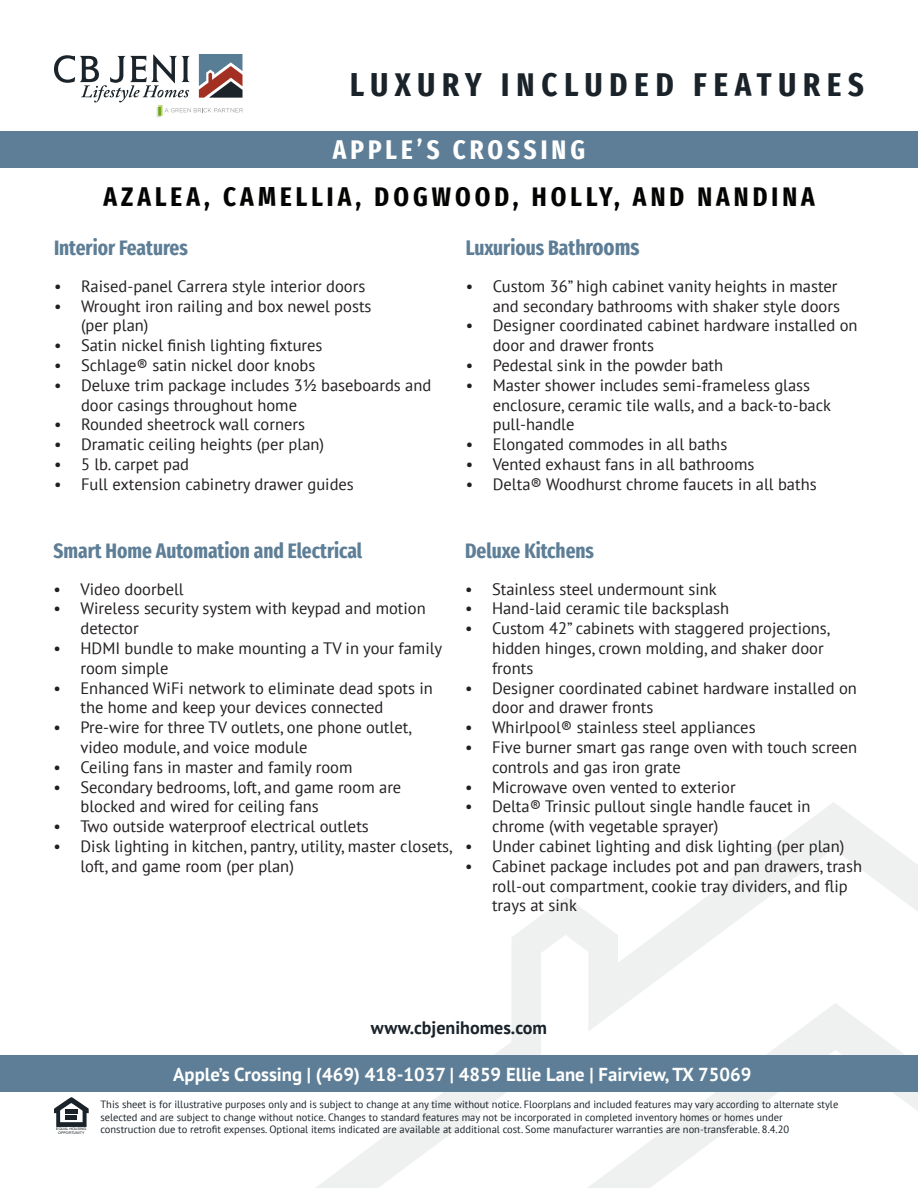
<style>
.page{position:relative;width:918px;height:1188px;background:#fff}
.page>*{position:absolute;margin:0;border:0;box-sizing:border-box;transform-origin:0 0}
.t1{font:700 extra-condensed 33px "Fira Sans";letter-spacing:.21em;color:#1a232a}
.t2{font:700 extra-condensed 27px "Fira Sans";letter-spacing:.15em;color:#040503}
.t3{font:700 extra-condensed 27px "Fira Sans";letter-spacing:.15em;color:#fff}
.t4{font:700 extra-condensed 21px "Fira Sans";color:#5d7e96}
.t5{font:700 18.75px "PT Sans";color:#fff}
.t6{font:700 18px "PT Sans";color:#1a232a}
.t7{font:16.5px/19.8px "PT Sans";color:#231f20}
.t8{font:10.5px/12.6px "PT Sans";color:#1a232a}
.t9{font:3.45px/3.4px "Helvetica";color:#1a232a;text-align:center;scale:1.04 1}
.s1{font-size:22.5px}
</style>
<div class="page">
<div style="left:0;top:132px;width:918px;height:36px;background:#5d7e96"></div>
<svg style="left:315px;top:802px;width:603px;height:386px"></svg>
<svg style="left:587px;top:1003px;width:331px;height:185px"></svg>
<svg style="left:54px;top:1097px;width:35px;height:30px"></svg>
<hr style="left:65px;top:1110px;width:12px;height:4px;background:#1a232a">
<div style="left:66px;top:1115px;width:11px;height:5px;background:#1a232a"></div>
<svg style="left:54px;top:54px;width:189px;height:63px"></svg>
<div style="left:0;top:1056px;width:918px;height:36px;background:#5d7e96"></div>
<p class="t1" style="left:350px;top:57px;width:515px">LUXURY INCLUDED FEATURES</p>
<p class="t3" style="left:333px;top:127px;width:254px">APPLE’S CROSSING</p>
<p class="t2" style="left:103px;top:174px;width:713px">AZALEA, CAMELLIA, DOGWOOD, HOLLY, AND NANDINA</p>
<p class="t4" style="left:54px;top:231px;width:135px">Interior Features</p>
<p class="t7" style="left:54px;top:276px;width:313px">• Raised-panel Carrera style interior doors</p>
<p class="t7" style="left:81px;top:296px;width:292px;text-indent:-27px">• Wrought iron railing and box newel posts (per plan)</p>
<p class="t7" style="left:54px;top:335px;width:270px">• Satin nickel finish lighting fixtures</p>
<p class="t7" style="left:54px;top:355px;width:263px">• Schlage® satin nickel door knobs</p>
<p class="t7" style="left:81px;top:375px;width:352px;text-indent:-27px">• Deluxe trim package includes 31/2 baseboards and door casings throughout home</p>
<p class="t7" style="left:54px;top:414px;width:253px">• Rounded sheetrock wall corners</p>
<p class="t7" style="left:54px;top:434px;width:272px">• Dramatic ceiling heights (per plan)</p>
<p class="t7" style="left:54px;top:454px;width:137px">• 5 lb. carpet pad</p>
<p class="t7" style="left:54px;top:474px;width:301px">• Full extension cabinetry drawer guides</p>
<p class="t4" style="left:466px;top:231px;width:175px">Luxurious Bath<span class="s1">rooms</span></p>
<p class="t7" style="left:466px;top:276px;width:376px;text-align:right">• Custom 36” high cabinet vanity heights in master and secondary bathrooms with shaker style doors</p>
<p class="t7" style="left:493px;top:315px;width:366px;text-indent:-27px">• Designer coordinated cabinet hardware installed on door and drawer fronts</p>
<p class="t7" style="left:466px;top:355px;width:259px">• Pedestal sink in the powder bath</p>
<p class="t7" style="left:493px;top:375px;width:340px;text-indent:-27px">• Master shower includes semi-frameless glass enclosure, ceramic tile walls, and a back-to-back pull-handle</p>
<p class="t7" style="left:466px;top:434px;width:263px">• Elongated commodes in all baths</p>
<p class="t7" style="left:466px;top:454px;width:290px">• Vented exhaust fans in all bathrooms</p>
<p class="t7" style="left:466px;top:474px;width:352px">• Delta® Woodhurst chrome faucets in all baths</p>
<p class="t4" style="left:53px;top:533px;width:310px">Smart Home Automation and Electrical</p>
<p class="t7" style="left:53px;top:579px;width:132px">• Video doorbell</p>
<p class="t7" style="left:80px;top:598px;width:347px;text-indent:-27px">• Wireless security system with keypad and motion detector</p>
<p class="t7" style="left:80px;top:638px;width:363px;text-indent:-27px">• HDMI bundle to make mounting a TV in your family room simple</p>
<p class="t7" style="left:80px;top:678px;width:354px;text-indent:-27px">• Enhanced WiFi network to eliminate dead spots in the home and keep your devices connected</p>
<p class="t7" style="left:80px;top:717px;width:333px;text-indent:-27px">• Pre-wire for three TV outlets, one phone outlet, video module, and voice module</p>
<p class="t7" style="left:53px;top:757px;width:300px">• Ceiling fans in master and family room</p>
<p class="t7" style="left:80px;top:777px;width:322px;text-indent:-27px">• Secondary bedrooms, loft, and game room are blocked and wired for ceiling fans</p>
<p class="t7" style="left:53px;top:816px;width:317px">• Two outside waterproof electrical outlets</p>
<p class="t7" style="left:80px;top:836px;width:374px;text-indent:-27px">• Disk lighting in kitchen, pantry, utility, master closets, loft, and game room (per plan)</p>
<p class="t4" style="left:465px;top:533px;width:131px">Deluxe Kitchens</p>
<p class="t7" style="left:465px;top:579px;width:253px">• Stainless steel undermount sink</p>
<p class="t7" style="left:465px;top:598px;width:266px">• Hand-laid ceramic tile backsplash</p>
<p class="t7" style="left:492px;top:618px;width:340px;text-indent:-27px">• Custom 42” cabinets with staggered projections, hidden hinges, crown molding, and shaker door fronts</p>
<p class="t7" style="left:492px;top:678px;width:366px;text-indent:-27px">• Designer coordinated cabinet hardware installed on door and drawer fronts</p>
<p class="t7" style="left:465px;top:717px;width:292px">• Whirlpool® stainless steel appliances</p>
<p class="t7" style="left:492px;top:737px;width:367px;text-indent:-27px">• Five burner smart gas range oven with touch screen controls and gas iron grate</p>
<p class="t7" style="left:465px;top:777px;width:272px">• Microwave oven vented to exterior</p>
<p class="t7" style="left:492px;top:796px;width:320px;text-indent:-27px">• Delta® Trinsic pullout single handle faucet in chrome (with vegetable sprayer)</p>
<p class="t7" style="left:465px;top:836px;width:381px">• Under cabinet lighting and disk lighting (per plan)</p>
<p class="t7" style="left:492px;top:856px;width:372px;text-indent:-27px">• Cabinet package includes pot and pan drawers, trash roll-out compartment, cookie tray dividers, and flip trays at sink</p>
<p class="t6" style="left:371px;top:1016px;width:178px">www.cbjenihomes.com</p>
<p class="t9" style="left:56px;top:1127px;width:30px">EQUAL HOUSING<br>OPPORTUNITY</p>
<p class="t5" style="left:173px;top:1062px;width:580px">Apple’s Crossing | (469) 418-1037 | 4859 Ellie Lane | Fairview, TX 75069</p>
<p class="t8" style="left:100px;top:1098px;width:739px">This sheet is for illustrative purposes only and is subject to change at any time without notice. Floorplans and included features may vary according to alternate style selected and are subject to change without notice. Changes to standard features may not be incorporated in completed inventory homes or homes under</p>
<p class="t8" style="left:100px;top:1123px;width:690px">construction due to retrofit expenses. Optional items indicated are available at additional cost. Some manufacturer warranties are non-transferable. 8.4.20</p>
</div>
